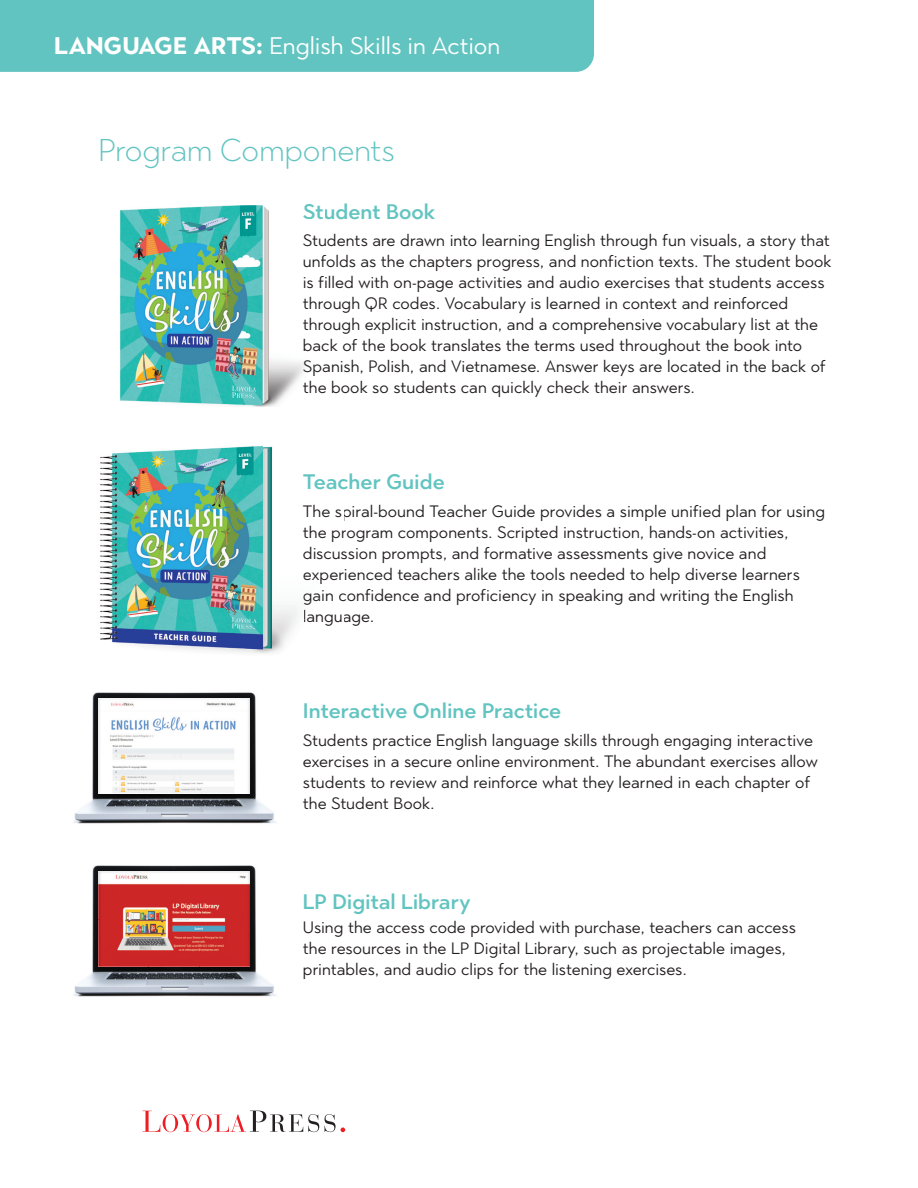
<style>
.page{position:relative;width:918px;height:1188px;background:#fff}
.page>*{position:absolute;margin:0;border:0;box-sizing:border-box;transform-origin:0 0}
.t1{font:300 31.5px "Town 80 Text";color:#62c4c0}
.t2{font:24px "Town 80 Text";color:#fff}
.t3{font:500 21px "Town 80 Text";color:#62c4c0}
.t4{font:16.5px/21px "Town 80 Text";color:#231f20}
.s1{font-family:"Town 10 Display";font-weight:700}
.s2{color:#252223}
.s3{color:#242122}
.s4{color:#232021}
</style>
<div class="page">
<img style="left:120px;top:205px;width:183px;height:202px">
<img style="left:303px;top:362px;width:3px;height:10px">
<img style="left:100px;top:445px;width:198px;height:209px">
<svg style="left:142px;top:1111px;width:177px;height:21px"></svg>
<svg style="left:325px;top:1114px;width:20px;height:18px"></svg>
<img style="left:73px;top:692px;width:203px;height:132px">
<img style="left:98px;top:698px;width:152px;height:97px">
<img style="left:199px;top:700px;width:51px;height:94px">
<img style="left:98px;top:699px;width:152px;height:1px">
<div style="left:0;top:0;width:594px;height:72px;background:#62c4c0"></div>
<img style="left:73px;top:865px;width:203px;height:132px">
<img style="left:98px;top:871px;width:153px;height:96px">
<img style="left:98px;top:966px;width:101px;height:1px">
<img style="left:199px;top:919px;width:51px;height:48px">
<h2 class="t2" style="left:54px;top:36px;width:448px"><span class="s1">LANGUAGE ARTS:</span> English Skills in Action</h2>
<h1 class="t1" style="left:98px;top:132px;width:298px">Program Components</h1>
<p class="t3" style="left:303px;top:203px;width:134px">Student Book</p>
<p class="t4" style="left:303px;top:232px;width:530px">Students are drawn into learning English through fun visuals, a story that unfolds as the chapters progress, and nonfiction texts. The student book is filled with on-page activities and audio exercises that students access through QR codes. Vocabulary is learned in context and reinforced through explicit instruction, and a comprehensive vocabulary list at the back of the book translates the terms used throughout the book into <span class="s2">Sp</span>anish, Polish, and Vietnamese. Answer keys are located in the back of the book so students can quickly check their answers.</p>
<p class="t3" style="left:303px;top:474px;width:143px">Teacher Guide</p>
<p class="t4" style="left:303px;top:502px;width:524px">The spiral-bound Teacher Guide provides a simple unified plan for using the program components. Scripted instruction, hands-on activities, discussion prompts, and formative assessments give novice and experienced teachers alike the tools needed to help diverse learners <span class="s3">ga</span>in confidence and proficiency in speaking and writing the English <span class="s4">la</span>nguage.</p>
<p class="t3" style="left:303px;top:702px;width:260px">Interactive Online Practice</p>
<p class="t4" style="left:303px;top:731px;width:516px">Students practice English language skills through engaging interactive exercises in a secure online environment. The abundant exercises allow students to review and reinforce what they learned in each chapter of the Student Book.</p>
<p class="t3" style="left:303px;top:894px;width:169px">LP Digital Library</p>
<p class="t4" style="left:303px;top:918px;width:495px">Using the access code provided with purchase, teachers can access the resources in the LP Digital Library, such as projectable images, printables, and audio clips for the listening exercises.</p>
</div>
